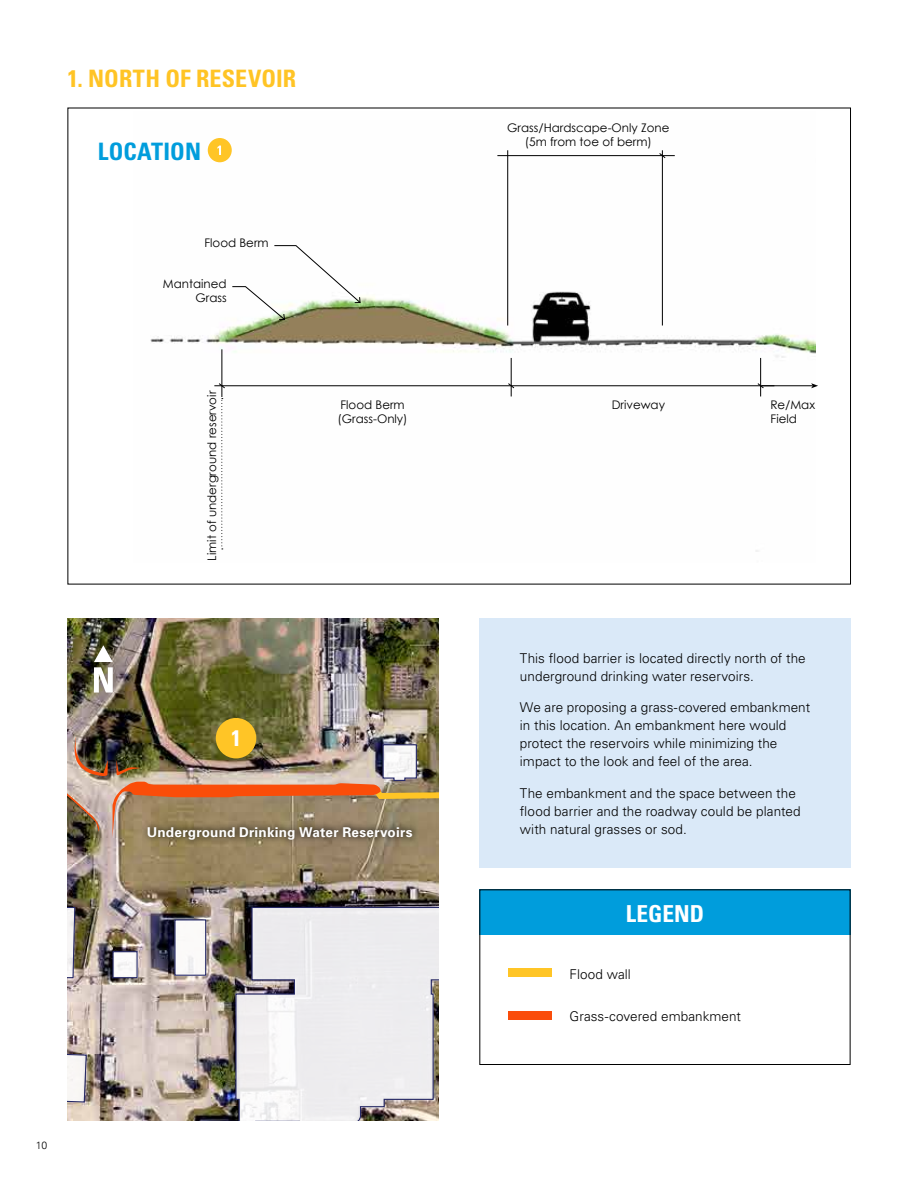
<style>
.page{position:relative;width:918px;height:1188px;background:#fff}
.page>*{position:absolute;margin:0;border:0;box-sizing:border-box;transform-origin:0 0}
.t1{font:700 condensed 24px "Univers";letter-spacing:.005em;color:#ffc425}
.t2{font:700 condensed 24px "Univers";color:#009ddc}
.t3{font:700 condensed 23.4px "Univers";color:#fff}
.t4{font:700 condensed 22.5px "Univers";color:#fff}
.t5{font:300 13.5px/18px "Univers";letter-spacing:.005em;color:#000}
.t6{font:700 13.5px "Univers";letter-spacing:.015em;color:#fff}
.t7{font:11.85px/14.2px "Century Gothic";color:#000}
.t8{font:300 10.5px "Univers";color:#000}
</style>
<div class="page">
<img style="left:150px;top:138px;width:666px;height:414px">
<hr style="left:497px;top:155px;width:178px;height:1px;background:#000">
<hr style="left:662px;top:150px;width:1px;height:176px;background:#000">
<svg style="left:658px;top:152px;width:9px;height:7px"></svg>
<svg style="left:231px;top:245px;width:130px;height:76px"></svg>
<svg style="left:221px;top:398px;width:2px;height:151px"></svg>
<hr style="left:762px;top:385px;width:51px;height:1px;background:#000">
<svg style="left:811px;top:383px;width:7px;height:5px"></svg>
<hr style="left:214px;top:385px;width:560px;height:1px;background:#000">
<hr style="left:221px;top:349px;width:1px;height:48px;background:#000">
<hr style="left:511px;top:358px;width:1px;height:38px;background:#000">
<hr style="left:760px;top:358px;width:1px;height:38px;background:#000">
<svg style="left:218px;top:382px;width:8px;height:7px"></svg>
<svg style="left:507px;top:382px;width:8px;height:7px"></svg>
<svg style="left:756px;top:382px;width:9px;height:7px"></svg>
<hr style="left:507px;top:150px;width:1px;height:176px;background:#000">
<div style="left:208px;top:138px;width:24px;height:24px;background:#ffc526;border-radius:50%"></div>
<svg style="left:217px;top:146px;width:4px;height:9px"></svg>
<img style="left:67px;top:618px;width:372px;height:502px">
<svg style="left:67px;top:1002px;width:20px;height:118px"></svg>
<svg style="left:67px;top:906px;width:9px;height:73px"></svg>
<div style="left:113px;top:952px;width:24px;height:26px;background:#fff"></div>
<div style="left:112px;top:951px;width:26px;height:27px;border:1px solid #272a67"></div>
<div style="left:175px;top:920px;width:31px;height:55px;background:#fff"></div>
<div style="left:174px;top:919px;width:32px;height:57px;border:1px solid #272a67"></div>
<svg style="left:200px;top:906px;width:239px;height:214px;background:#d4d1d1"></svg>
<svg style="left:426px;top:1034px;width:13px;height:86px"></svg>
<img style="left:67px;top:736px;width:372px;height:128px">
<div style="left:216px;top:718px;width:40px;height:40px;background:#ffc526;border-radius:50%"></div>
<div style="left:64px;top:620px;width:79px;height:102px;background:#000;opacity:.75"></div>
<svg style="left:94px;top:645px;width:19px;height:48px"></svg>
<svg style="left:140px;top:819px;width:279px;height:27px;background:#827254"></svg>
<div style="left:479px;top:889px;width:372px;height:46px;background:#009ddc"></div>
<div style="left:508px;top:968px;width:44px;height:9px;background:#ffc526"></div>
<div style="left:508px;top:1011px;width:44px;height:9px;background:#fa4d0b"></div>
<div style="left:479px;top:618px;width:372px;height:249px;background:#dae9f8"></div>
<div style="left:479px;top:889px;width:371px;height:176px;border:1px solid #000"></div>
<h1 class="t1" style="left:68px;top:63px;width:230px">1. NORTH OF RESEVOIR</h1>
<h1 class="t2" style="left:98px;top:136px;width:105px">LOCATION</h1>
<p class="t7" style="left:204px;top:235px;width:66px">Flood Berm</p>
<p class="t7" style="left:163px;top:276px;width:65px;text-align:right">Mantained<br>Grass</p>
<p class="t7" style="left:204px;top:561px;width:171px;rotate:-90deg">Limit of underground reservoir</p>
<p class="t7" style="left:507px;top:120px;width:164px;text-align:center">Grass/Hardscape-Only Zone (5m from toe of berm)</p>
<p class="t7" style="left:338px;top:397px;width:72px">Flood Berm (Grass-Only)</p>
<p class="t7" style="left:612px;top:397px;width:55px">Driveway</p>
<p class="t7" style="left:770px;top:397px;width:46px">Re/Max<br>Field</p>
<h3 class="t4" style="left:231px;top:724px;width:11px">1</h3>
<p class="t6" style="left:147px;top:824px;width:267px">Underground Drinking Water Reservoirs</p>
<p class="t5" style="left:520px;top:649px;width:287px">This flood barrier is located directly north of the underground drinking water reservoirs.</p>
<p class="t5" style="left:520px;top:698px;width:292px">We are proposing a grass-covered embankment in this location. An embankment here would protect the reservoirs while minimizing the impact to the look and feel of the area.</p>
<p class="t5" style="left:520px;top:784px;width:282px">The embankment and the space between the flood barrier and the roadway could be planted with natural grasses or sod.</p>
<h2 class="t3" style="left:626px;top:899px;width:80px">LEGEND</h2>
<p class="t5" style="left:570px;top:965px;width:63px">Flood wall</p>
<p class="t5" style="left:570px;top:1007px;width:173px">Grass-covered embankment</p>
<p class="t8" style="left:36px;top:1139px;width:13px">10</p>
</div>
